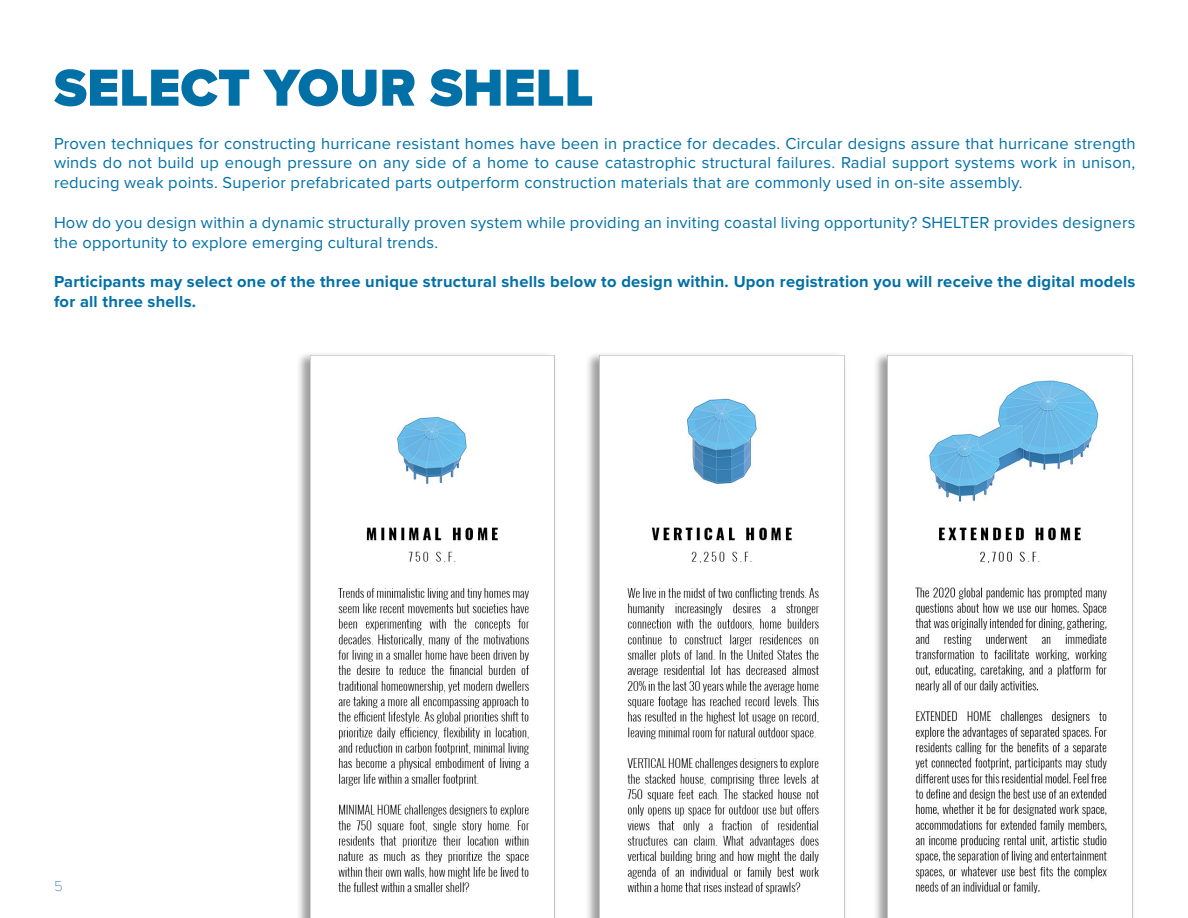
<style>
.page{position:relative;width:1188px;height:918px;background:#fff}
.page>*{position:absolute;margin:0;border:0;box-sizing:border-box;transform-origin:0 0}
.t1{font:900 54px "Proxima Nova";color:#0070a6}
.t2{font:16.5px/19.8px "Proxima Nova";letter-spacing:.015em;color:#0070a6;text-align:justify}
.t3{font:700 16.5px/19.8px "Proxima Nova";letter-spacing:.015em;color:#0070a6}
.t4{font:100 15px "Proxima Nova T";color:#215e9e}
</style>
<div class="page">
<img style="left:299px;top:354px;width:256px;height:564px">
<img style="left:588px;top:354px;width:257px;height:564px">
<img style="left:876px;top:354px;width:257px;height:564px">
<h1 class="t1" style="left:54px;top:47px;width:541px">SELECT YOUR SHELL</h1>
<p class="t2" style="left:54px;top:132px;width:1083px">Proven techniques for constructing hurricane resistant homes have been in practice for decades. Circular designs assure that hurricane strength winds do not build up enough pressure on any side of a home to cause catastrophic structural failures. Radial support systems work in unison, reducing weak points. Superior prefabricated parts outperform construction materials that are commonly used in on-site assembly.</p>
<p class="t2" style="left:54px;top:212px;width:1083px">How do you design within a dynamic structurally proven system while providing an inviting coastal living opportunity? SHELTER provides designers the opportunity to explore emerging cultural trends.</p>
<p class="t3" style="left:54px;top:271px;width:1083px">Participants may select one of the three unique structural shells below to design within. Upon registration you will receive the digital models for all three shells.</p>
<p class="t4" style="left:54px;top:875px;width:10px">5</p>
</div>
